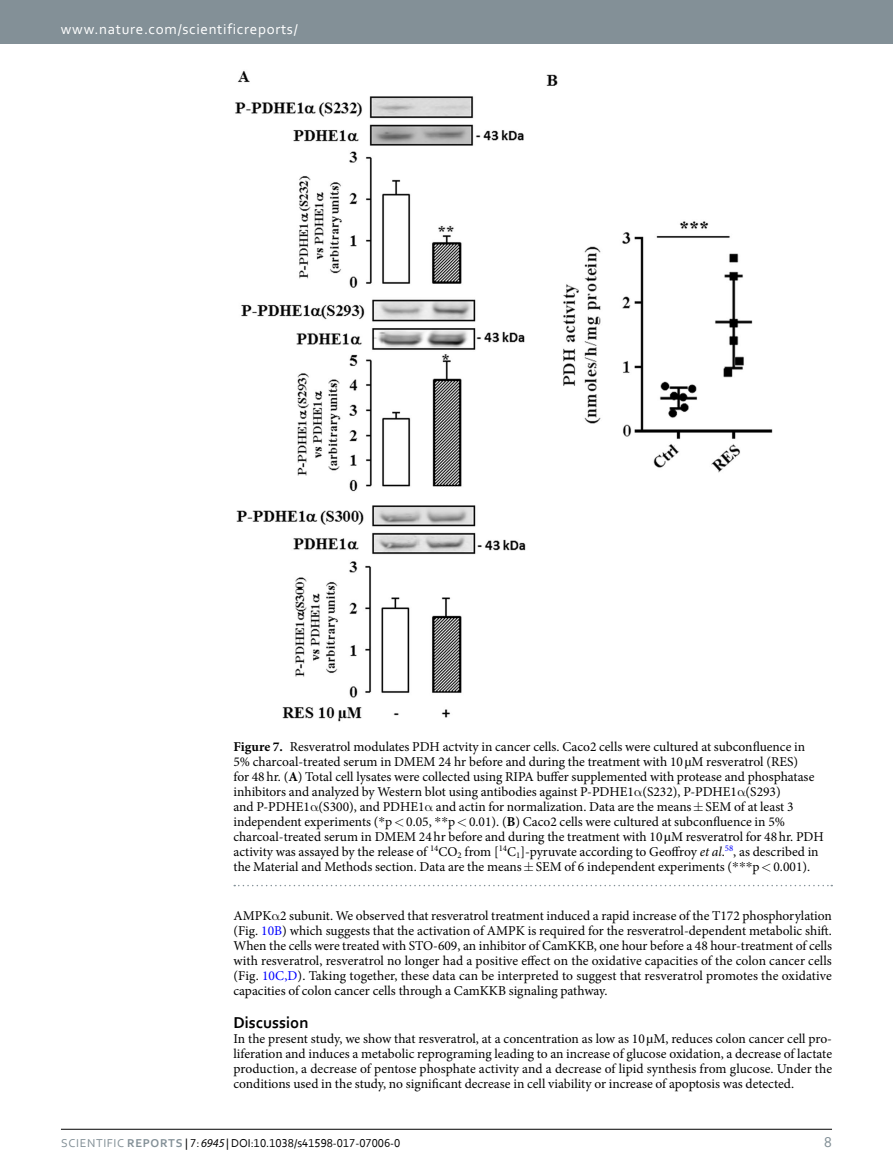
<style>
.page{position:relative;width:893px;height:1174px;background:#fff}
.page>*{position:absolute;margin:0;border:0;box-sizing:border-box;transform-origin:0 0}
.t1{font:700 16.5px "Corbel";color:#000}
.t2{font:15px "Corbel 2";letter-spacing:.045em;color:#fff}
.t3{font:15px "Corbel 2";color:#839097}
.t4{font:13.5px/15px "Minion Pro";color:#000;text-align:justify}
.t5{font:12px "Corbel";color:#000}
.s1{font-weight:700}
.s2{font-family:"STIX General"}
.s3{font-style:italic}
.s4{color:#00f}
.s5{font-family:"Corbel 2";color:#839097}
.s6{font-family:"Corbel Bold 2";color:#839097}
.s7{font-family:"Myriad Pro";font-style:italic}
</style>
<div class="page">
<div style="left:0;top:0;width:893px;height:43px;background:#839097"></div>
<hr style="left:61px;top:1129px;width:771px;height:1px;background:#000">
<img style="left:235px;top:70px;width:538px;height:652px">
<svg style="left:234px;top:884px;width:598px;height:2px"></svg>
<p class="t2" style="left:61px;top:19px;width:238px">www.nature.com/scientificreports/</p>
<p class="t4" style="left:233px;top:738px;width:592px;text-align:left"><span class="s1">Figure 7.</span> Resveratrol modulates PDH actvity in cancer cells. Caco2 cells were cultured at subconfluence in 5% charcoal-treated serum in DMEM 24 hr before and during the treatment with 10 <span class="s2">µ</span>M resveratrol (RES)<br>for 48hr. (<span class="s1">A</span>) Total cell lysates were collected using RIPA buffer supplemented with protease and phosphatase inhibitors and analyzed by Western blot using antibodies against P-PDHE1 (S232), P-PDHE1 (S293)<br>and P-PDHE1 (S300), and PDHE1 and actin for normalization. Data are the means SEM of at least 3 independent experiments (<span class="s2">*</span>p 0.05, <span class="s2">**</span>p 0.01). (<span class="s1">B</span>) Caco2 cells were cultured at subconfluence in 5% charcoal-treated serum in DMEM 24hr before and during the treatment with 10 <span class="s2">µ</span>M resveratrol for 48hr. PDH activity was assayed by the release of <sup>14</sup>CO<sub>2</sub> from [<sup>14</sup>C<sub>1</sub>]-pyruvate according to Geoffroy <span class="s3">et al</span>.<sup>58</sup>, as described in the Material and Methods section. Data are the means SEM of 6 independent experiments (<span class="s2">***</span>p 0.001).</p>
<p class="t4" style="left:233px;top:908px;width:600px">AMPK 2 subunit. We observed that resveratrol treatment induced a rapid increase of the T172 phosphorylation (Fig. <span class="s4">10B</span>) which suggests that the activation of AMPK is required for the resveratrol-dependent metabolic shift.<br>When the cells were treated with STO-609, an inhibitor of CamKKB, one hour before a 48 hour-treatment of cells with resveratrol, resveratrol no longer had a positive effect on the oxidative capacities of the colon cancer cells (Fig. <span class="s4">10C,D</span>). Taking together, these data can be interpreted to suggest that resveratrol promotes the oxidative capacities of colon cancer cells through a CamKKB signaling pathway.</p>
<p class="t1" style="left:233px;top:1012px;width:77px">Discussion</p>
<p class="t4" style="left:233px;top:1031px;width:600px">In the present study, we show that resveratrol, at a concentration as low as 10<span class="s2">µ</span>M, reduces colon cancer cell pro&shy;liferation and induces a metabolic reprograming leading to an increase of glucose oxidation, a decrease of lactate production, a decrease of pentose phosphate activity and a decrease of lipid synthesis from glucose. Under the conditions used in the study, no significant decrease in cell viability or increase of apoptosis was detected.</p>
<p class="t5" style="left:61px;top:1135px;width:341px"><span class="s5">SCIENtIFIC</span> <span class="s6">REPORTS</span> | 7: <span class="s7">6945</span> | DOI:10.1038/s41598-017-07006-0</p>
<p class="t3" style="left:824px;top:1132px;width:9px">8</p>
</div>
